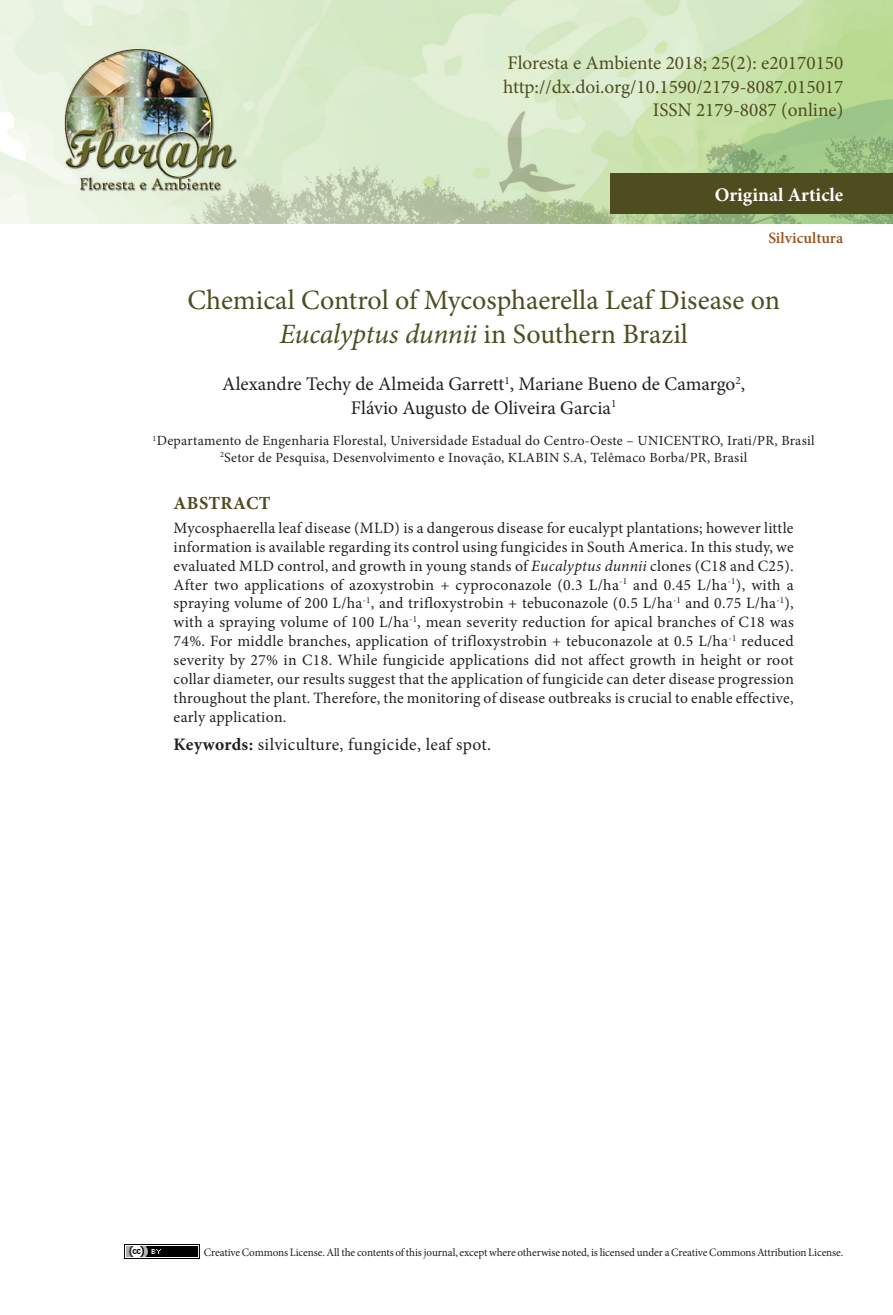
<style>
.page{position:relative;width:893px;height:1315px;background:#fff}
.page>*{position:absolute;margin:0;border:0;box-sizing:border-box;transform-origin:0 0}
.ArticleTitle{font:28px/33.6px "Minion Pro";color:#4d4d1f;text-align:center}
.t1{font:19.25px/23.1px "Minion Pro";color:#4d4d1f;text-align:right}
.Authors{font:19.25px/23.1px "Minion Pro";color:#231f20;text-align:center}
.t2{font:700 19.25px "Minion Pro";color:#fff}
.AbstractTitle{font:700 18.38px "Minion Pro";letter-spacing:.02em;color:#4d4d1f}
.Keywords{font:17.5px "Minion Pro";letter-spacing:.02em;color:#231f20}
.Abstract{font:15.75px/18.9px "Minion Pro";letter-spacing:.02em;color:#231f20;text-align:justify}
.t3{font:600 15.75px "Minion Pro";letter-spacing:.005em;color:#9a5320}
.Affiliations{font:14px "Minion Pro";letter-spacing:.02em;color:#231f20}
.t4{font:11.38px "Minion Pro";letter-spacing:-.01em;color:#231f20}
.s1{font-style:italic}
.s2{font-weight:700}
</style>
<div class="page">
<img style="left:0;top:0;width:893px;height:223px">
<div style="left:610px;top:174px;width:283px;height:40px;background:#4d4d1f"></div>
<img style="left:124px;top:1244px;width:75px;height:15px">
<p class="t1" style="left:503px;top:52px;width:342px">Floresta e Ambiente 2018; 25(2): e20170150 http://dx.doi.org/10.1590/2179-8087.015017<br>ISSN 2179-8087 (online)</p>
<p class="t2" style="left:715px;top:181px;width:130px">Original Article</p>
<p class="t3" style="left:768px;top:227px;width:77px">Silvicultura</p>
<p class="ArticleTitle" style="left:187px;top:283px;width:594px">Chemical Control of Mycosphaerella Leaf Disease on<br><span class="s1">Eucalyptus dunnii</span> in Southern Brazil</p>
<p class="Authors" style="left:222px;top:373px;width:524px">Alexandre Techy de Almeida Garrett<sup>1</sup>, Mariane Bueno de Camargo<sup>2</sup>,<br>Flávio Augusto de Oliveira Garcia<sup>1</sup></p>
<p class="Affiliations" style="left:153px;top:431px;width:664px"><sup>1</sup>Departamento de Engenharia Florestal, Universidade Estadual do Centro-Oeste – UNICENTRO, Irati/PR, Brasil</p>
<p class="Affiliations" style="left:220px;top:448px;width:529px"><sup>2</sup>Setor de Pesquisa, Desenvolvimento e Inovação, KLABIN S.A, Telêmaco Borba/PR, Brasil</p>
<p class="AbstractTitle" style="left:174px;top:490px;width:99px">ABSTRACT</p>
<p class="Abstract" style="left:174px;top:518px;width:622px">Mycosphaerella leaf disease (MLD) is a dangerous disease for eucalypt plantations; however little information is available regarding its control using fungicides in South America. In this study, we evaluated MLD control, and growth in young stands of <span class="s1">Eucalyptus dunnii</span> clones (C18 and C25).<br>After two applications of azoxystrobin + cyproconazole (0.3 L/ha<sup>-1</sup> and 0.45 L/ha<sup>-1</sup>), with a spraying volume of 200 L/ha<sup>-1</sup>, and trifloxystrobin + tebuconazole (0.5 L/ha<sup>-1</sup> and 0.75 L/ha<sup>-1</sup>), with a spraying volume of 100 L/ha<sup>-1</sup>, mean severity reduction for apical branches of C18 was 74%. For middle branches, application of trifloxystrobin + tebuconazole at 0.5 L/ha<sup>-1</sup> reduced severity by 27% in C18. While fungicide applications did not affect growth in height or root collar diameter, our results suggest that the application of fungicide can deter disease progression throughout the plant. Therefore, the monitoring of disease outbreaks is crucial to enable effective, early application.</p>
<p class="Keywords" style="left:174px;top:733px;width:319px"><span class="s2">Keywords:</span> silviculture, fungicide, leaf spot.</p>
<p class="t4" style="left:204px;top:1244px;width:641px">Creative Commons License. All the contents of this journal, except where otherwise noted, is licensed under a Creative Commons Attribution License.</p>
</div>
